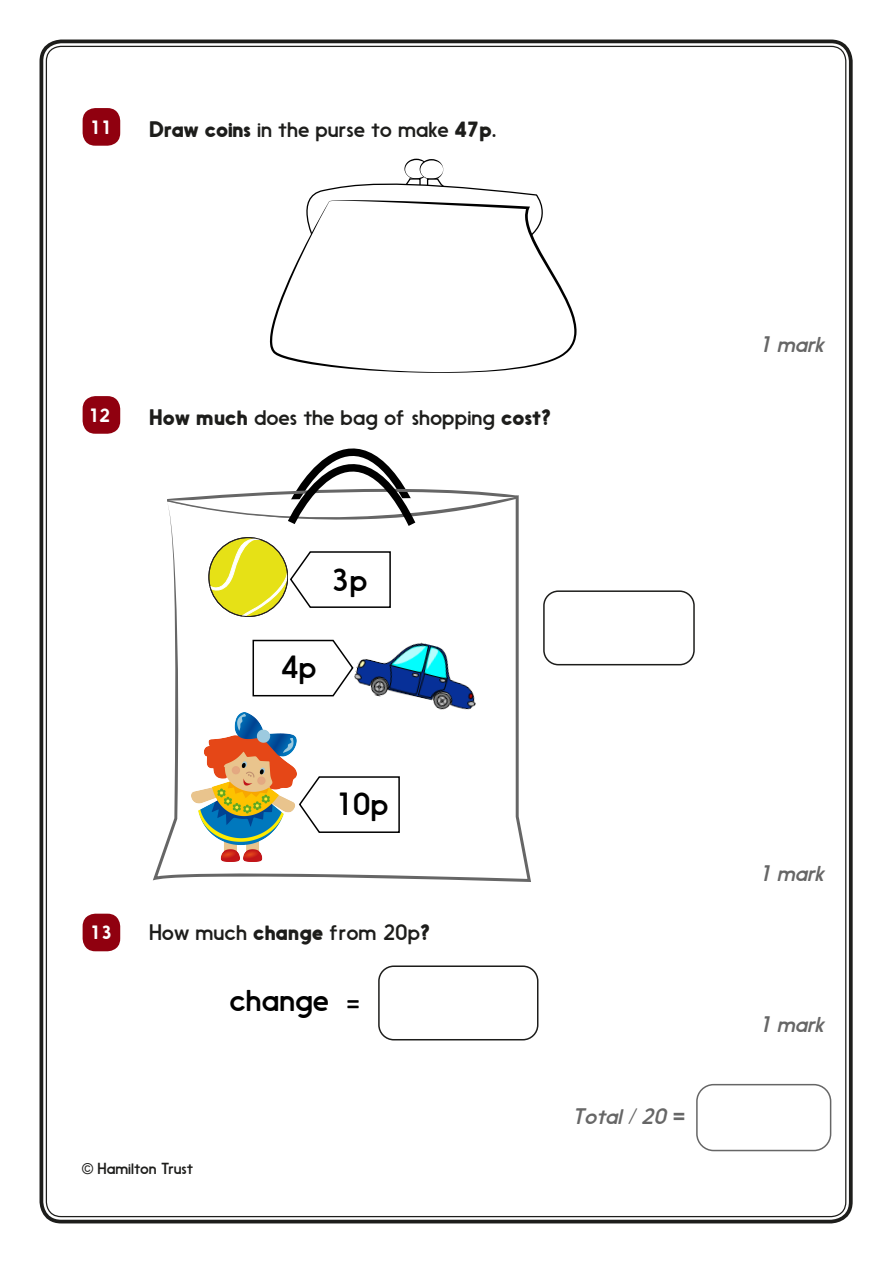
<style>
.page{position:relative;width:893px;height:1263px;background:#fff}
.page>*{position:absolute;margin:0;border:0;box-sizing:border-box;transform-origin:0 0}
.t1{font:30px "Nanami Rounded Book";color:#000}
.t2{font:700 27px "Calibri";color:#000}
.t3{font:21px "Nanami Rounded Book";color:#1d1d1b}
.t4{font:21px "Nanami Rounded Book Oblq";color:#666}
.t5{font:18px "Nanami Rounded Med";color:#fff}
.t6{font:15px "Nanami Rounded Book";color:#1d1d1b}
.s1{font-family:"Nanami Rounded Bld"}
.s2{font-family:"Arial"}
.s3{font-family:"Arial";font-weight:700;font-style:italic}
</style>
<div class="page">
<div style="left:40px;top:40px;width:813px;height:1183px;border:4px solid #1d1d1b;border-radius:20px"></div>
<div style="left:83px;top:108px;width:37px;height:38px;background:#90000f;border-radius:13px"></div>
<div style="left:83px;top:396px;width:37px;height:38px;background:#90000f;border-radius:13px"></div>
<div style="left:83px;top:914px;width:37px;height:37px;background:#90000f;border-radius:13px"></div>
<div style="left:378px;top:965px;width:160px;height:75px;border:2px solid #1d1d1b;border-radius:15px"></div>
<svg style="left:311px;top:159px;width:228px;height:38px"></svg>
<svg style="left:270px;top:200px;width:306px;height:173px"></svg>
<svg style="left:153px;top:616px;width:378px;height:266px"></svg>
<img style="left:351px;top:629px;width:136px;height:90px">
<img style="left:191px;top:712px;width:106px;height:150px">
<svg style="left:167px;top:448px;width:352px;height:168px"></svg>
<svg style="left:252px;top:639px;width:102px;height:58px"></svg>
<svg style="left:298px;top:775px;width:103px;height:59px"></svg>
<div style="left:543px;top:590px;width:152px;height:75px;border:2px solid #1d1d1b;border-radius:14px"></div>
<div style="left:696px;top:1084px;width:135px;height:67px;border:2px solid #666;border-radius:17px"></div>
<p class="t5" style="left:90px;top:116px;width:23px">11</p>
<p class="t3" style="left:149px;top:118px;width:349px"><span class="s1">Draw coins</span> in the purse to make <span class="s1">47p.</span></p>
<p class="t5" style="left:88px;top:404px;width:23px">12</p>
<p class="t3" style="left:149px;top:406px;width:403px"><span class="s1">How much</span> does the bag of shopping <span class="s1">cost?</span></p>
<h1 class="t1" style="left:332px;top:563px;width:37px">3p</h1>
<h1 class="t1" style="left:281px;top:650px;width:37px">4p</h1>
<h1 class="t1" style="left:335px;top:786px;width:55px">10p</h1>
<p class="t5" style="left:90px;top:922px;width:23px">13</p>
<p class="t3" style="left:149px;top:920px;width:282px">How much <span class="s1">change</span> from 20p<span class="s1">?</span></p>
<h1 class="t1" style="left:229px;top:983px;width:101px">change</h1>
<p class="t2" style="left:346px;top:984px;width:15px">=</p>
<p class="t6" style="left:82px;top:1160px;width:112px"><span class="s2">©</span> Hamilton Trust</p>
<p class="t4" style="left:572px;top:1104px;width:113px">Total / 20 <span class="s3">=</span></p>
<p class="t4" style="left:758px;top:332px;width:67px">1 mark</p>
<p class="t4" style="left:758px;top:861px;width:67px">1 mark</p>
<p class="t4" style="left:758px;top:1012px;width:67px">1 mark</p>
</div>
